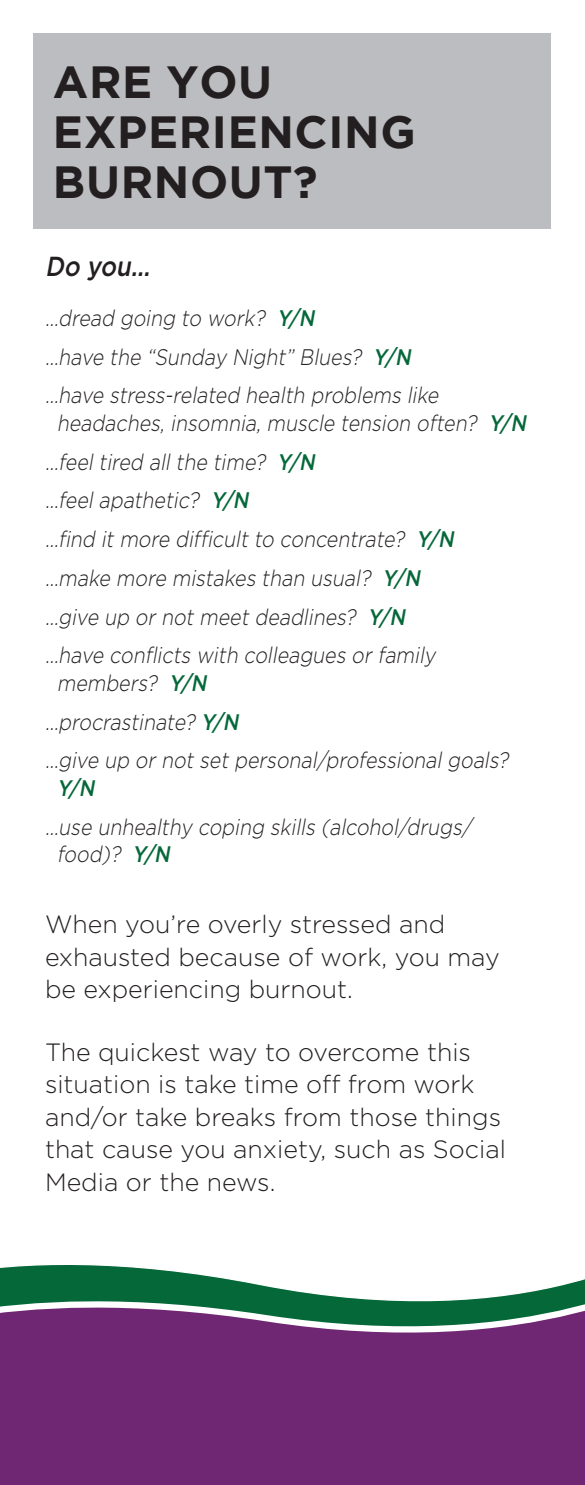
<style>
.page{position:relative;width:585px;height:1485px;background:#fff}
.page>*{position:absolute;margin:0;border:0;box-sizing:border-box;transform-origin:0 0}
.t1{font:700 45px/50px "Gotham";letter-spacing:.015em;color:#231f20}
.t2{font:italic 500 27.5px "Gotham";color:#231f20;scale:.87 1}
.t3{font:300 25px/32.5px "Gotham HTF";color:#231f20}
.t4{font:italic 300 22.5px/27.5px "Gotham HTF";color:#231f20;scale:.87 1}
.s1{font-family:"Gotham";font-weight:500;color:#056839}
</style>
<div class="page">
<svg style="left:0;top:1269px;width:585px;height:216px;background:#6f4479"></svg>
<div style="left:34px;top:34px;width:517px;height:195px;background:#bcbdc0"></div>
<p class="t1" style="left:53px;top:56px;width:364px">ARE YOU<br>EXPERIENCING<br>BURNOUT?</p>
<p class="t2" style="left:45px;top:248px;width:129px">Do you…</p>
<p class="t4" style="left:45px;top:304px;width:317px">…dread going to work? <span class="s1">Y/N</span></p>
<p class="t4" style="left:45px;top:343px;width:427px">…have the “Sunday Night” Blues? <span class="s1">Y/N</span></p>
<p class="t4" style="left:57px;top:381px;width:547px;text-indent:-12px">…have stress-related health problems like headaches, insomnia, muscle tension often? <span class="s1">Y/N</span></p>
<p class="t4" style="left:45px;top:448px;width:317px">…feel tired all the time? <span class="s1">Y/N</span></p>
<p class="t4" style="left:45px;top:486px;width:241px">…feel apathetic? <span class="s1">Y/N</span></p>
<p class="t4" style="left:45px;top:525px;width:477px">…find it more difficult to concentrate? <span class="s1">Y/N</span></p>
<p class="t4" style="left:45px;top:564px;width:438px">…make more mistakes than usual? <span class="s1">Y/N</span></p>
<p class="t4" style="left:45px;top:603px;width:421px">…give up or not meet deadlines? <span class="s1">Y/N</span></p>
<p class="t4" style="left:57px;top:641px;width:442px;text-indent:-12px">…have conflicts with colleagues or family members? <span class="s1">Y/N</span></p>
<p class="t4" style="left:45px;top:708px;width:229px">…procrastinate? <span class="s1">Y/N</span></p>
<p class="t4" style="left:57px;top:746px;width:525px;text-indent:-12px">…give up or not set personal/professional goals?<br><span class="s1">Y/ N</span></p>
<p class="t4" style="left:57px;top:813px;width:478px;text-indent:-12px">…use unhealthy coping skills (alcohol/drugs/ food)? <span class="s1">Y/N</span></p>
<p class="t3" style="left:45px;top:908px;width:456px">When you’re overly stressed and exhausted because of work, you may be experiencing burnout.</p>
<p class="t3" style="left:45px;top:1035px;width:463px">The quickest way to overcome this situation is take time off from work and/or take breaks from those things that cause you anxiety, such as Social<br>Media or the news.</p>
</div>
